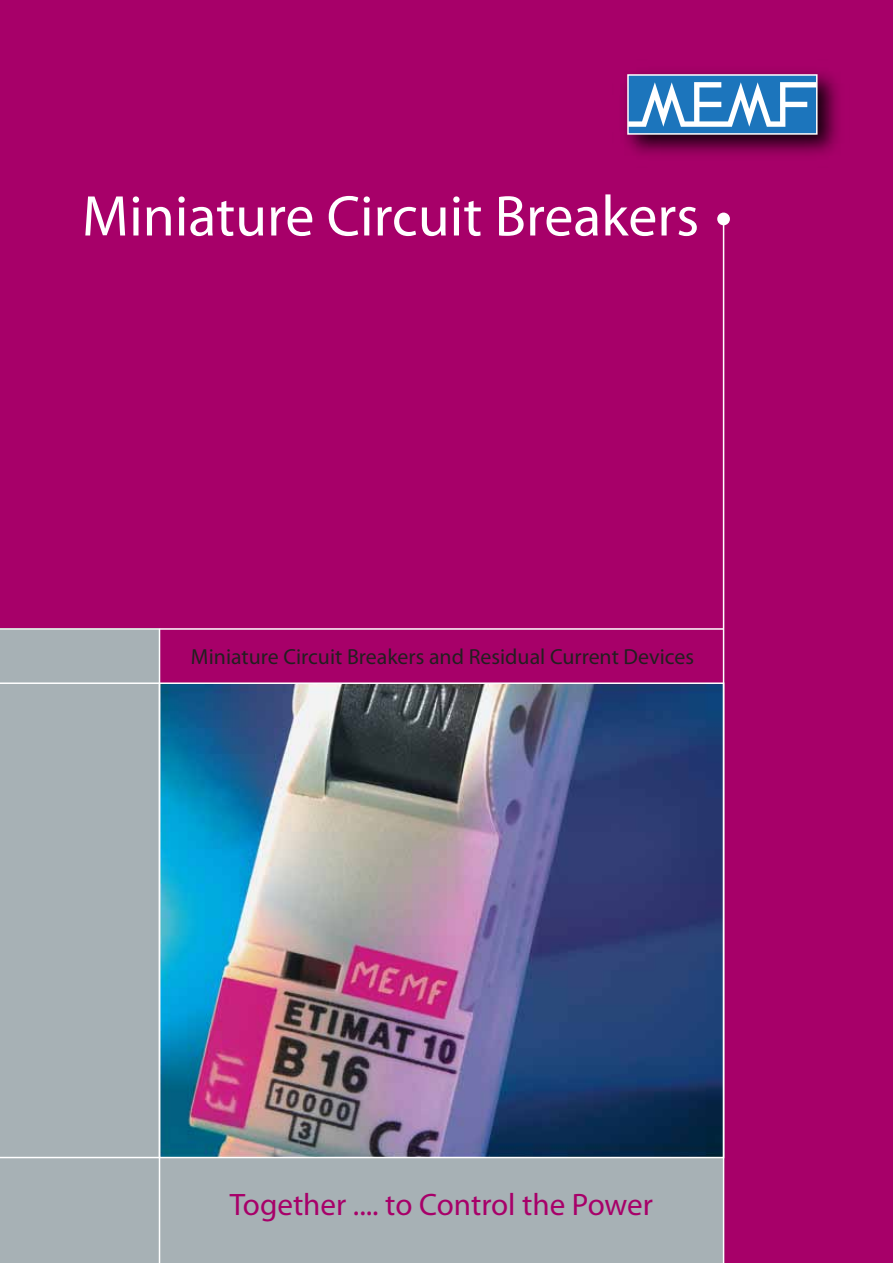
<style>
.page{position:relative;width:893px;height:1263px;background:#a70069}
.page>*{position:absolute;margin:0;border:0;box-sizing:border-box;transform-origin:0 0}
.t1{font:57.9px "Myriad Pro";color:#fff}
.t2{font:31.05px "Myriad Pro";color:#a70069}
.t3{font:21.9px "Myriad Pro";color:#231f20}
</style>
<div class="page">
<div style="left:0;top:630px;width:723px;height:633px;background:#a7b1b5"></div>
<div style="left:717px;top:213px;width:13px;height:12px;background:#fff;border-radius:50%"></div>
<hr style="left:0;top:682px;width:160px;height:2px;background:#fff">
<hr style="left:0;top:1157px;width:160px;height:1px;background:#fff">
<div style="left:160px;top:629px;width:564px;height:54px;background:#a70069"></div>
<hr style="left:0;top:628px;width:724px;height:2px;background:#fff">
<img style="left:162px;top:685px;width:559px;height:470px">
<hr style="left:723px;top:224px;width:1px;height:1039px;background:#fff">
<hr style="left:159px;top:629px;width:1px;height:634px;background:#fff">
<img style="left:612px;top:59px;width:237px;height:108px">
<div style="left:627px;top:74px;width:190px;height:61px;background:#1c75bc;border:2px solid #fff"></div>
<svg style="left:628px;top:82px;width:189px;height:45px"></svg>
<p class="t1" style="left:82px;top:184px;width:619px">Miniature Circuit Breakers</p>
<p class="t3" style="left:191px;top:645px;width:505px">Miniature Circuit Breakers and Residual Current Devices</p>
<p class="t2" style="left:230px;top:1188px;width:425px">Together .... to Control the Power</p>
</div>
